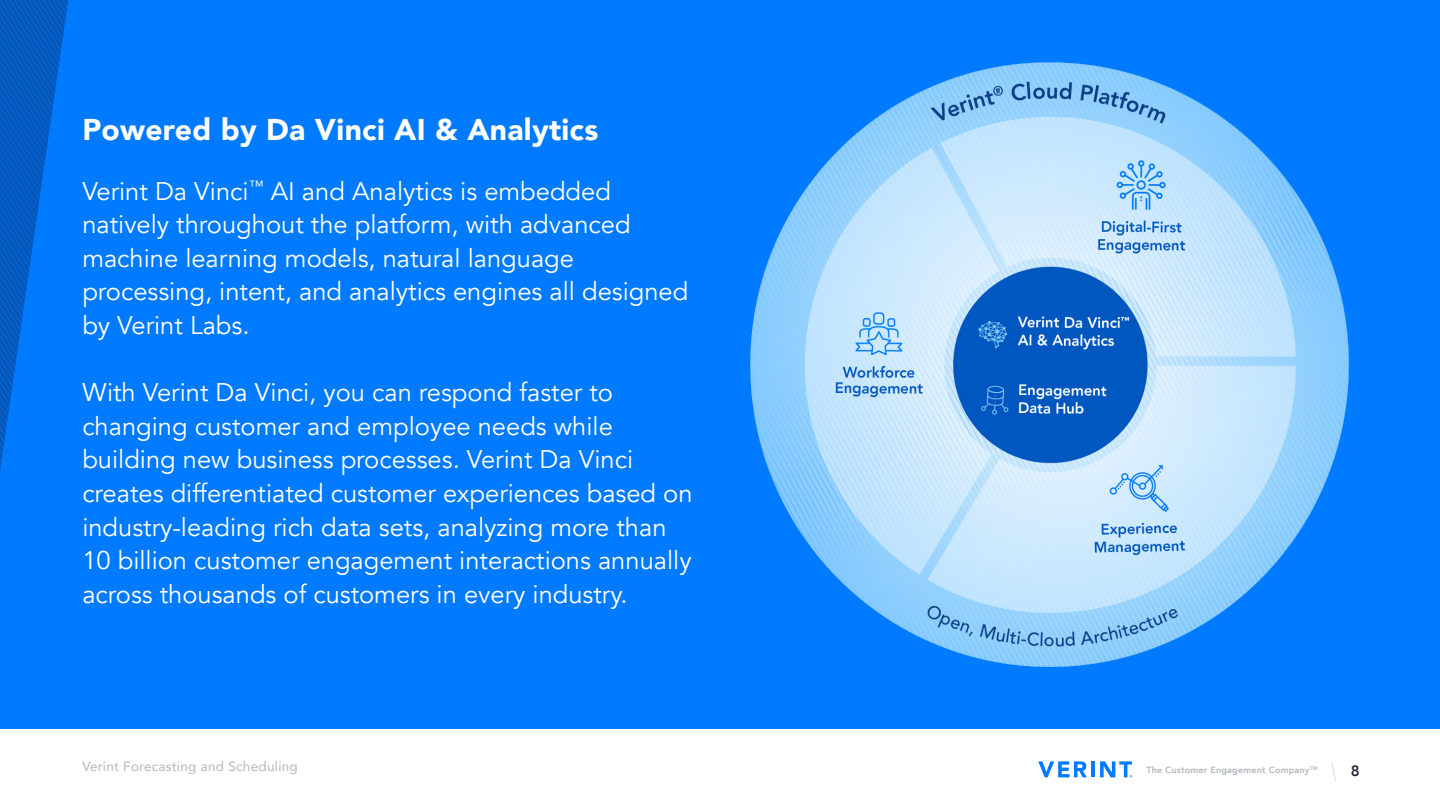
<style>
.page{position:relative;width:1440px;height:810px;background:#fff}
.page>*{position:absolute;margin:0;border:0;box-sizing:border-box;transform-origin:0 0}
.t1{font:900 30px "Avenir";letter-spacing:.01em;color:#fff}
.t2{font:25.5px/33.6px "Avenir";color:#fff}
.t3{font:800 15px "Avenir";color:#262a33}
.t4{font:13.5px "Avenir";letter-spacing:.02em;color:#b0b6bb}
.t5{font:800 9px "Avenir";letter-spacing:.02em;color:#b0b6bb}
</style>
<div class="page">
<svg style="left:1038px;top:761px;width:49px;height:16px"></svg>
<hr style="left:1091px;top:761px;width:3px;height:16px;background:#007aff">
<svg style="left:1100px;top:761px;width:32px;height:16px"></svg>
<svg style="left:1331px;top:762px;width:5px;height:19px"></svg>
<div style="left:0;top:0;width:1440px;height:729px;background:#007aff"></div>
<svg style="left:0;top:0;width:69px;height:471px"></svg>
<img style="left:751px;top:63px;width:597px;height:603px">
<p class="t1" style="left:82px;top:103px;width:517px">Powered by Da Vinci AI &amp; Analytics</p>
<p class="t2" style="left:82px;top:174px;width:607px">Verint Da Vinci<sup>™</sup> AI and Analytics is embedded natively throughout the platform, with advanced machine learning models, natural language processing, intent, and analytics engines all designed by Verint Labs.</p>
<p class="t2" style="left:82px;top:376px;width:612px">With Verint Da Vinci, you can respond faster to changing customer and employee needs while building new business processes. Verint Da Vinci creates differentiated customer experiences based on industry-leading rich data sets, analyzing more than 10 billion customer engagement interactions annually across thousands of customers in every industry.</p>
<p class="t4" style="left:82px;top:756px;width:217px">Verint Forecasting and Scheduling</p>
<p class="t5" style="left:1146px;top:763px;width:173px">The Customer Engagement Company<sup>TM</sup></p>
<p class="t3" style="left:1350px;top:759px;width:10px">8</p>
</div>
